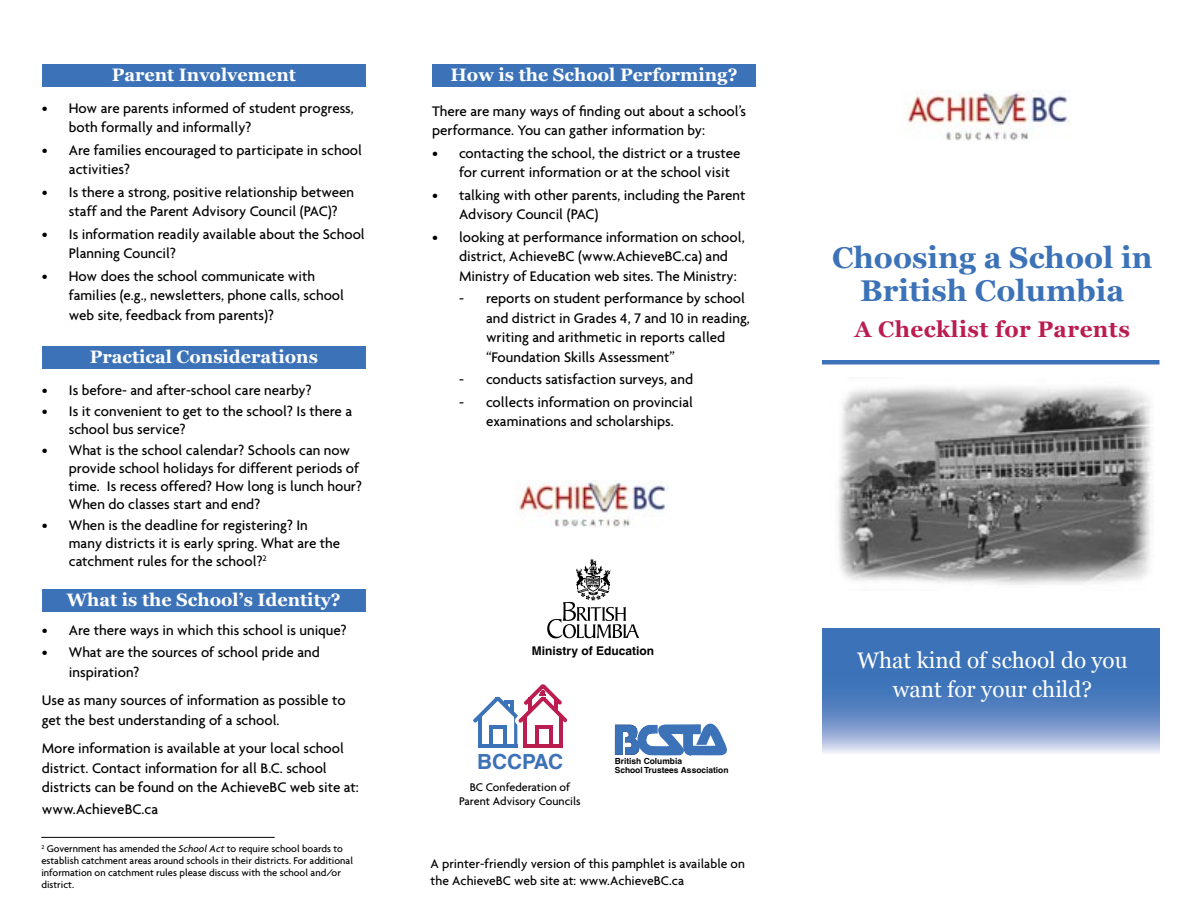
<style>
.page{position:relative;width:1188px;height:918px;background:#fff}
.page>*{position:absolute;margin:0;border:0;box-sizing:border-box;transform-origin:0 0}
.t1{font:700 30px "Georgia";color:#3c72b7}
.t2{font:22.5px/28.5px "Georgia";color:#fff;text-align:center}
.t3{font:700 22.5px "Georgia";letter-spacing:.02em;color:#bb1d50}
.t4{font:700 20.85px "Helvetica";color:#3c72b7}
.heading_2{font:700 18px "Georgia";color:#fff}
.heading_4{font:700 18px "Georgia";color:#fff}
.Body_Text_2{font:500 15px/19.5px "Agenda";color:#000}
.t5{font:500 13.5px/16.5px "Agenda";color:#000}
.t6{font:500 12px "Agenda";color:#000}
.t7{font:700 12px "Helvetica";color:#000}
.t8{font:500 10.5px/12px "Agenda";color:#000}
.t9{font:700 8.4px/8.4px "Helvetica";color:#000}
.s1{font-style:italic}
</style>
<div class="page">
<div style="left:432px;top:64px;width:324px;height:23px;background:#3c72b7"></div>
<div style="left:42px;top:590px;width:324px;height:22px;background:#3c72b7"></div>
<div style="left:42px;top:346px;width:324px;height:23px;background:#3c72b7"></div>
<div style="left:42px;top:64px;width:324px;height:23px;background:#3c72b7"></div>
<img style="left:838px;top:387px;width:316px;height:198px">
<svg style="left:547px;top:559px;width:92px;height:79px"></svg>
<div style="left:822px;top:360px;width:338px;height:4px;border:2px solid #3c72b7"></div>
<hr style="left:41px;top:837px;width:234px;height:1px;background:#000">
<svg style="left:473px;top:684px;width:94px;height:63px"></svg>
<svg style="left:615px;top:724px;width:112px;height:32px"></svg>
<svg style="left:822px;top:628px;width:338px;height:125px;background:#5e88c3"></svg>
<img style="left:907px;top:91px;width:163px;height:50px">
<img style="left:518px;top:481px;width:151px;height:47px">
<p class="heading_4" style="left:112px;top:65px;width:186px">Parent Involvement</p>
<p class="Body_Text_2" style="left:69px;top:98px;width:287px;text-indent:-27px">• How are parents informed of student progress, both formally and informally?</p>
<p class="Body_Text_2" style="left:69px;top:140px;width:295px;text-indent:-27px">• Are families encouraged to participate in school activities?</p>
<p class="Body_Text_2" style="left:69px;top:182px;width:287px;text-indent:-27px">• Is there a strong, positive relationship between staff and the Parent Advisory Council (PAC)?</p>
<p class="Body_Text_2" style="left:69px;top:224px;width:298px;text-indent:-27px">• Is information readily available about the School<br>Planning Council?</p>
<p class="Body_Text_2" style="left:69px;top:266px;width:277px;text-indent:-27px">• How does the school communicate with families (e.g., newsletters, phone calls, school web site, feedback from parents)?</p>
<p class="heading_2" style="left:90px;top:347px;width:230px">Practical Considerations</p>
<p class="Body_Text_2" style="left:42px;top:380px;width:271px">• Is before- and after-school care nearby?</p>
<p class="Body_Text_2" style="left:69px;top:401px;width:285px;line-height:18px;text-indent:-27px">• Is it convenient to get to the school? Is there a school bus service?</p>
<p class="Body_Text_2" style="left:69px;top:440px;width:295px;line-height:18px;text-indent:-27px">• What is the school calendar? Schools can now provide school holidays for different periods of time. Is recess offered? How long is lunch hour?<br>When do classes start and end?</p>
<p class="Body_Text_2" style="left:69px;top:515px;width:273px;line-height:18px;text-indent:-27px">• When is the deadline for registering? In many districts it is early spring. What are the catchment rules for the school?<sup>2</sup></p>
<p class="heading_4" style="left:67px;top:590px;width:275px">What is the School’s Identity?</p>
<p class="Body_Text_2" style="left:42px;top:620px;width:306px">• Are there ways in which this school is unique?</p>
<p class="Body_Text_2" style="left:69px;top:642px;width:253px;text-indent:-27px">• What are the sources of school pride and inspiration?</p>
<p class="Body_Text_2" style="left:42px;top:690px;width:305px">Use as many sources of information as possible to get the best understanding of a school.</p>
<p class="Body_Text_2" style="left:42px;top:738px;width:319px">More information is available at your local school district. Contact information for all B.C. school districts can be found on the AchieveBC web site at:</p>
<p class="Body_Text_2" style="left:42px;top:799px;width:118px">www.AchieveBC.ca</p>
<p class="t8" style="left:41px;top:843px;width:313px"><sup>2</sup> Government has amended the <span class="s1">School Act</span> to require school boards to establish catchment areas around schools in their districts. For additional information on catchment rules please discuss with the school and/or district.</p>
<p class="heading_2" style="left:451px;top:65px;width:289px">How is the School Performing?</p>
<p class="Body_Text_2" style="left:432px;top:101px;width:316px">There are many ways of finding out about a school’s performance. You can gather information by:</p>
<p class="Body_Text_2" style="left:459px;top:143px;width:283px;text-indent:-27px">• contacting the school, the district or a trustee for current information or at the school visit</p>
<p class="Body_Text_2" style="left:459px;top:185px;width:288px;text-indent:-27px">• talking with other parents, including the Parent<br>Advisory Council (PAC)</p>
<p class="Body_Text_2" style="left:459px;top:227px;width:287px;text-indent:-27px">• looking at performance information on school, district, AchieveBC (www.AchieveBC.ca) and<br>Ministry of Education web sites. The Ministry:</p>
<p class="Body_Text_2" style="left:486px;top:288px;width:265px;text-indent:-27px">- reports on student performance by school and district in Grades 4, 7 and 10 in reading, writing and arithmetic in reports called “Foundation Skills Assessment”</p>
<p class="Body_Text_2" style="left:459px;top:369px;width:236px">- conducts satisfaction surveys, and</p>
<p class="Body_Text_2" style="left:459px;top:392px;width:236px;text-align:center">- collects information on provincial examinations and scholarships.</p>
<p class="t7" style="left:532px;top:644px;width:124px">Ministry of Education</p>
<p class="t4" style="left:477px;top:749px;width:88px">BCCPAC</p>
<p class="t9" style="left:615px;top:757px;width:115px">British Columbia<br>School Trustees Association</p>
<p class="t6" style="left:470px;top:780px;width:102px">BC Confederation of</p>
<p class="t6" style="left:459px;top:793px;width:123px">Parent Advisory Councils</p>
<p class="t5" style="left:431px;top:855px;width:316px">A printer-friendly version of this pamphlet is available on the AchieveBC web site at: www.AchieveBC.ca</p>
<p class="t1" style="left:832px;top:240px;width:322px">Choosing a School in</p>
<p class="t1" style="left:860px;top:273px;width:266px">British Columbia</p>
<p class="t3" style="left:855px;top:317px;width:277px">A Checklist for Parents</p>
<p class="t2" style="left:857px;top:646px;width:272px">What kind of school do you want for your child?</p>
</div>
